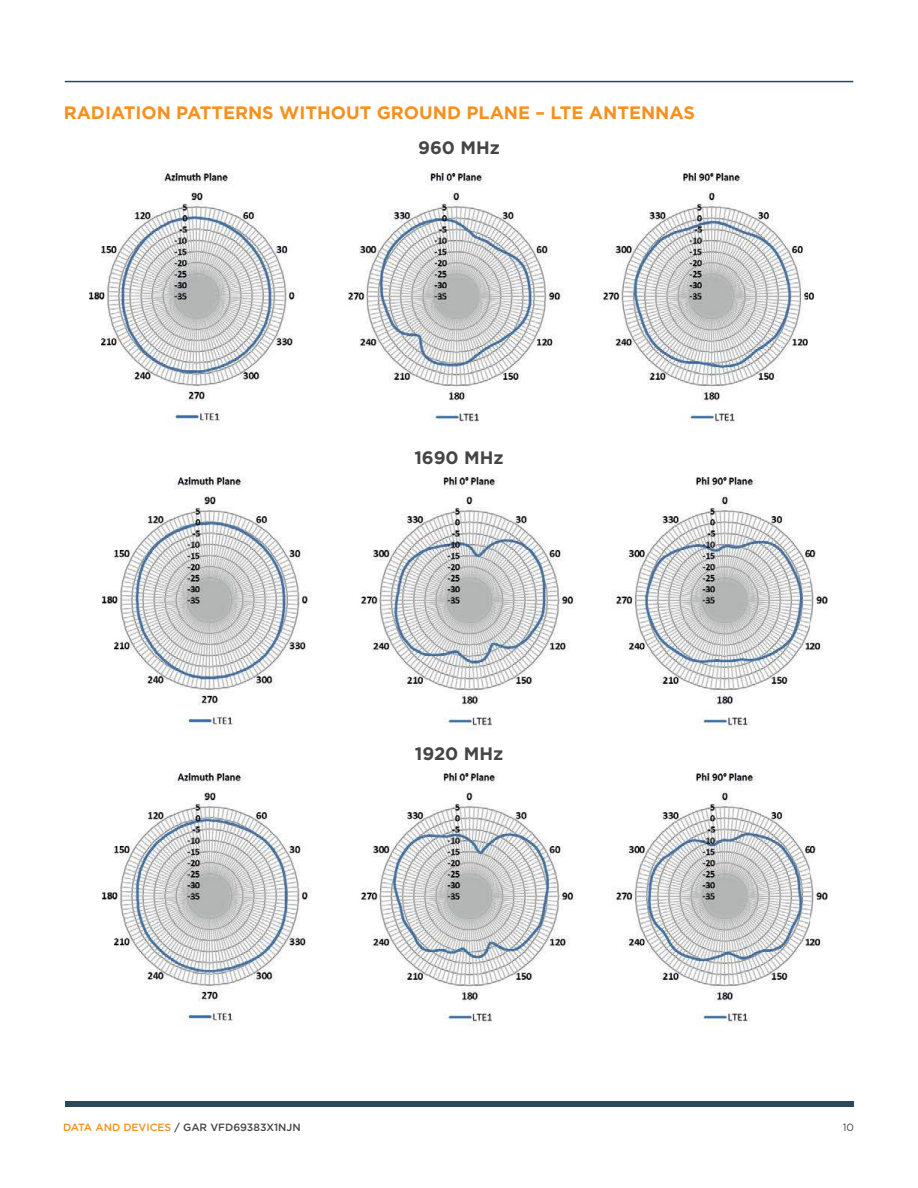
<style>
.page{position:relative;width:918px;height:1188px;background:#fff}
.page>*{position:absolute;margin:0;border:0;box-sizing:border-box;transform-origin:0 0}
.t1{font:700 18px "Gotham";color:#f7901d}
.t2{font:700 18px "Gotham";color:#454547}
.t3{font:500 10.5px "Gotham";color:#454547}
.t4{font:10.5px "Gotham";color:#454547}
.s1{color:#f7901d}
</style>
<div class="page">
<hr style="left:65px;top:81px;width:788px;height:1px;background:#2d4856">
<div style="left:65px;top:1101px;width:788px;height:6px;background:#2d4856"></div>
<img style="left:89px;top:173px;width:726px;height:253px">
<img style="left:102px;top:477px;width:726px;height:253px">
<img style="left:102px;top:773px;width:726px;height:253px">
<p class="t1" style="left:64px;top:105px;width:633px">RADIATION PATTERNS WITHOUT GROUND PLANE – LTE ANTENNAS</p>
<p class="t2" style="left:418px;top:139px;width:83px">960 MHz</p>
<p class="t2" style="left:414px;top:449px;width:91px">1690 MHz</p>
<p class="t2" style="left:415px;top:745px;width:90px">1920 MHz</p>
<p class="t3" style="left:63px;top:1123px;width:239px"><span class="s1">DATA AND DEVICES</span> / GAR VFD69383X1NJN</p>
<p class="t4" style="left:843px;top:1123px;width:13px">10</p>
</div>
